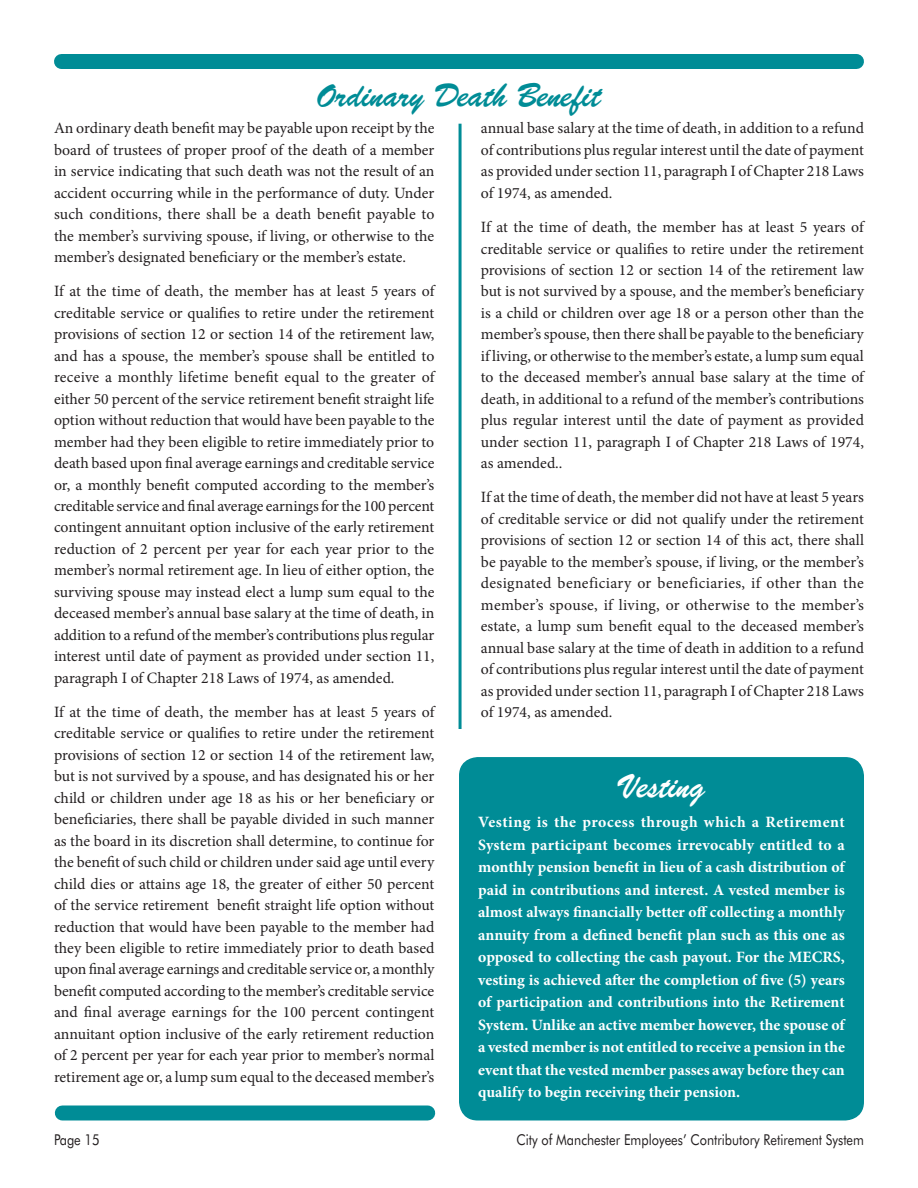
<style>
.page{position:relative;width:918px;height:1188px;background:#fff}
.page>*{position:absolute;margin:0;border:0;box-sizing:border-box;transform-origin:0 0}
.t1{font:33px "Brush Script BT";color:#008c96}
.t2{font:33px "Brush Script BT";color:#fff}
.t3{font:15.75px/21.5px "Minion Pro";color:#231f20;text-align:justify}
.t4{font:700 15.75px/22.5px "Minion Pro";color:#fff;text-align:justify}
.t5{font:15px "Futura BT";color:#231f20;scale:.85 1}
</style>
<div class="page">
<hr style="left:459px;top:124px;width:3px;height:605px;background:#008c96">
<div style="left:460px;top:758px;width:403px;height:362px;background:#008c96;border-radius:18px"></div>
<div style="left:459px;top:757px;width:405px;height:363px;border:2px solid #008c96;border-radius:18px"></div>
<div style="left:62px;top:1106px;width:366px;height:14px;background:#008c96"></div>
<div style="left:62px;top:54px;width:794px;height:15px;background:#008c96"></div>
<h1 class="t1" style="left:317px;top:75px;width:286px">Ordinary Death Benefit</h1>
<p class="t3" style="left:481px;top:118px;width:385px">annual base salary at the time of death, in addition to a refund of contributions plus regular interest until the date of payment as provided under section 11, paragraph I of Chapter 218 Laws of 1974, as amended.</p>
<p class="t3" style="left:481px;top:216px;width:385px">If at the time of death, the member has at least 5 years of creditable service or qualifies to retire under the retirement provisions of section 12 or section 14 of the retirement law but is not survived by a spouse, and the member’s beneficiary is a child or children over age 18 or a person other than the member’s spouse, then there shall be payable to the beneficiary if living, or otherwise to the member’s estate, a lump sum equal to the deceased member’s annual base salary at the time of death, in additional to a refund of the member’s contributions plus regular interest until the date of payment as provided under section 11, paragraph I of Chapter 218 Laws of 1974, as amended..</p>
<p class="t3" style="left:481px;top:487px;width:385px">If at the time of death, the member did not have at least 5 years of creditable service or did not qualify under the retirement provisions of section 12 or section 14 of this act, there shall be payable to the member’s spouse, if living, or the member’s designated beneficiary or beneficiaries, if other than the member’s spouse, if living, or otherwise to the member’s estate, a lump sum benefit equal to the deceased member’s annual base salary at the time of death in addition to a refund of contributions plus regular interest until the date of payment as provided under section 11, paragraph I of Chapter 218 Laws of 1974, as amended.</p>
<p class="t3" style="left:54px;top:118px;width:382px">An ordinary death benefit may be payable upon receipt by the board of trustees of proper proof of the death of a member in service indicating that such death was not the result of an accident occurring while in the performance of duty. Under such conditions, there shall be a death benefit payable to the member’s surviving spouse, if living, or otherwise to the member’s designated beneficiary or the member’s estate.</p>
<p class="t3" style="left:54px;top:281px;width:382px">If at the time of death, the member has at least 5 years of creditable service or qualifies to retire under the retirement provisions of section 12 or section 14 of the retirement law, and has a spouse, the member’s spouse shall be entitled to receive a monthly lifetime benefit equal to the greater of either 50 percent of the service retirement benefit straight life option without reduction that would have been payable to the member had they been eligible to retire immediately prior to death based upon final average earnings and creditable service or, a monthly benefit computed according to the member’s creditable service and final average earnings for the 100 percent contingent annuitant option inclusive of the early retirement reduction of 2 percent per year for each year prior to the member’s normal retirement age. In lieu of either option, the surviving spouse may instead elect a lump sum equal to the deceased member’s annual base salary at the time of death, in addition to a refund of the member’s contributions plus regular interest until date of payment as provided under section 11, paragraph I of Chapter 218 Laws of 1974, as amended.</p>
<p class="t3" style="left:54px;top:701px;width:382px">If at the time of death, the member has at least 5 years of creditable service or qualifies to retire under the retirement provisions of section 12 or section 14 of the retirement law, but is not survived by a spouse, and has designated his or her child or children under age 18 as his or her beneficiary or beneficiaries, there shall be payable divided in such manner as the board in its discretion shall determine, to continue for the benefit of such child or children under said age until every child dies or attains age 18, the greater of either 50 percent of the service retirement benefit straight life option without reduction that would have been payable to the member had they been eligible to retire immediately prior to death based upon final average earnings and creditable service or, a monthly benefit computed according to the member’s creditable service and final average earnings for the 100 percent contingent annuitant option inclusive of the early retirement reduction of 2 percent per year for each year prior to member’s normal retirement age or, a lump sum equal to the deceased member’s</p>
<h1 class="t2" style="left:618px;top:767px;width:89px">Vesting</h1>
<p class="t4" style="left:478px;top:811px;width:368px">Vesting is the process through which a Retirement System participant becomes irrevocably entitled to a monthly pension benefit in lieu of a cash distribution of paid in contributions and interest. A vested member is almost always financially better off collecting a monthly annuity from a defined benefit plan such as this one as opposed to collecting the cash payout. For the MECRS, vesting is achieved after the completion of five (5) years of participation and contributions into the Retirement System. Unlike an active member however, the spouse of a vested member is not entitled to receive a pension in the event that the vested member passes away before they can qualify to begin receiving their pension.</p>
<p class="t5" style="left:54px;top:1131px;width:55px">Page 15</p>
<p class="t5" style="left:517px;top:1131px;width:410px">City of Manchester Employees’ Contributory Retirement System</p>
</div>
